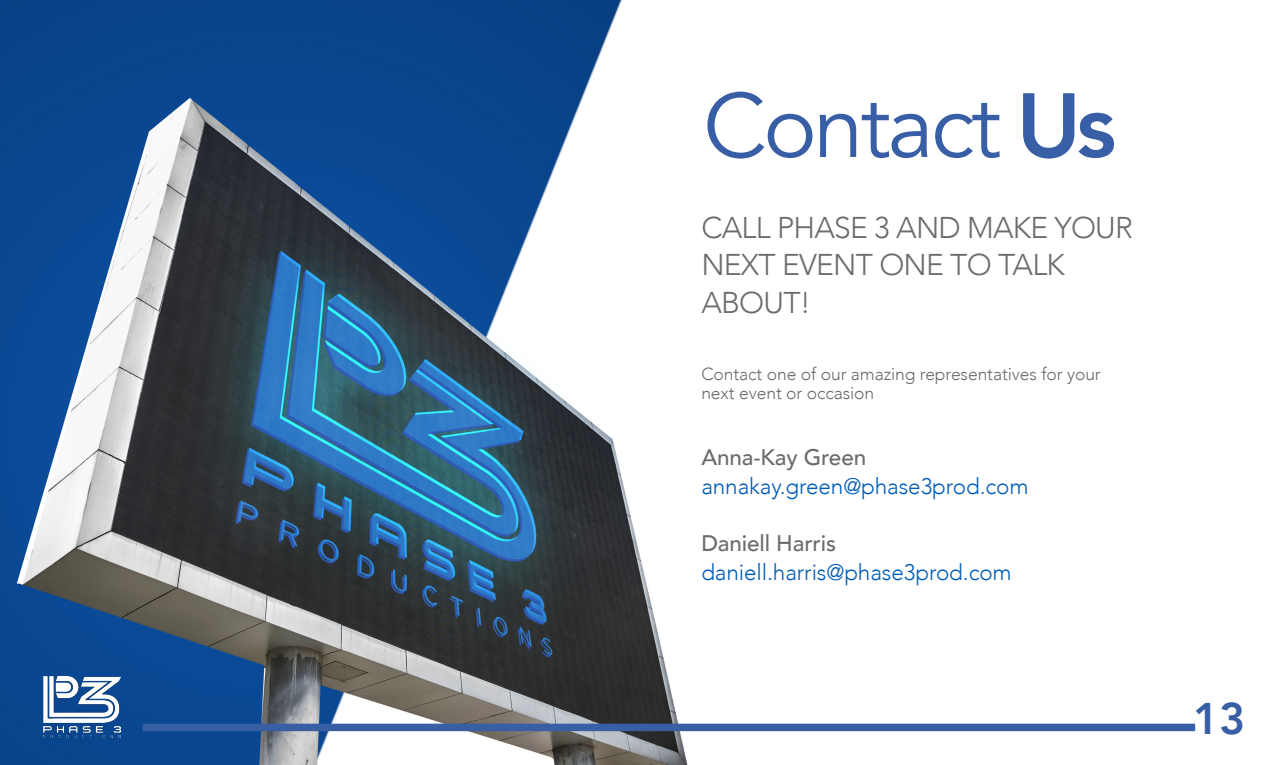
<style>
.page{position:relative;width:1274px;height:765px;background:#fff}
.page>*{position:absolute;margin:0;border:0;box-sizing:border-box;transform-origin:0 0}
.t1{font:90px "Avenir";letter-spacing:-.035em;color:#385ea5}
.t2{font:800 44.25px "Avenir";color:#385ea5}
.t3{font:300 30px/37.5px "Avenir";letter-spacing:-.025em;color:#6c6c6c}
.t4{font:300 22.5px "Avenir";letter-spacing:-.005em;color:#005cb9}
.t5{font:500 22.5px "Avenir";letter-spacing:-.005em;color:#6c6c6c}
.t6{font:300 17.5px/18.8px "Avenir";letter-spacing:-.005em;color:#6c6c6c}
.s1{font-weight:800}
</style>
<div class="page">
<img style="left:0;top:0;width:688px;height:765px">
<div style="left:143px;top:724px;width:1052px;height:7px;background:#385ea4"></div>
<img style="left:44px;top:676px;width:77px;height:61px">
<h1 class="t1" style="left:703px;top:72px;width:415px">Contact <span class="s1">Us</span></h1>
<h3 class="t3" style="left:701px;top:209px;width:433px">CALL PHASE 3 AND MAKE YOUR<br>NEXT EVENT ONE TO TALK<br>ABOUT!</h3>
<p class="t6" style="left:701px;top:365px;width:401px">Contact one of our amazing representatives for your next event or occasion</p>
<p class="t5" style="left:701px;top:438px;width:166px">Anna-Kay Green</p>
<p class="t4" style="left:701px;top:473px;width:329px">annakay.green@phase3prod.com</p>
<p class="t5" style="left:701px;top:524px;width:136px">Daniell Harris</p>
<p class="t4" style="left:701px;top:559px;width:312px">daniell.harris@phase3prod.com</p>
<h2 class="t2" style="left:1193px;top:684px;width:54px">13</h2>
</div>
